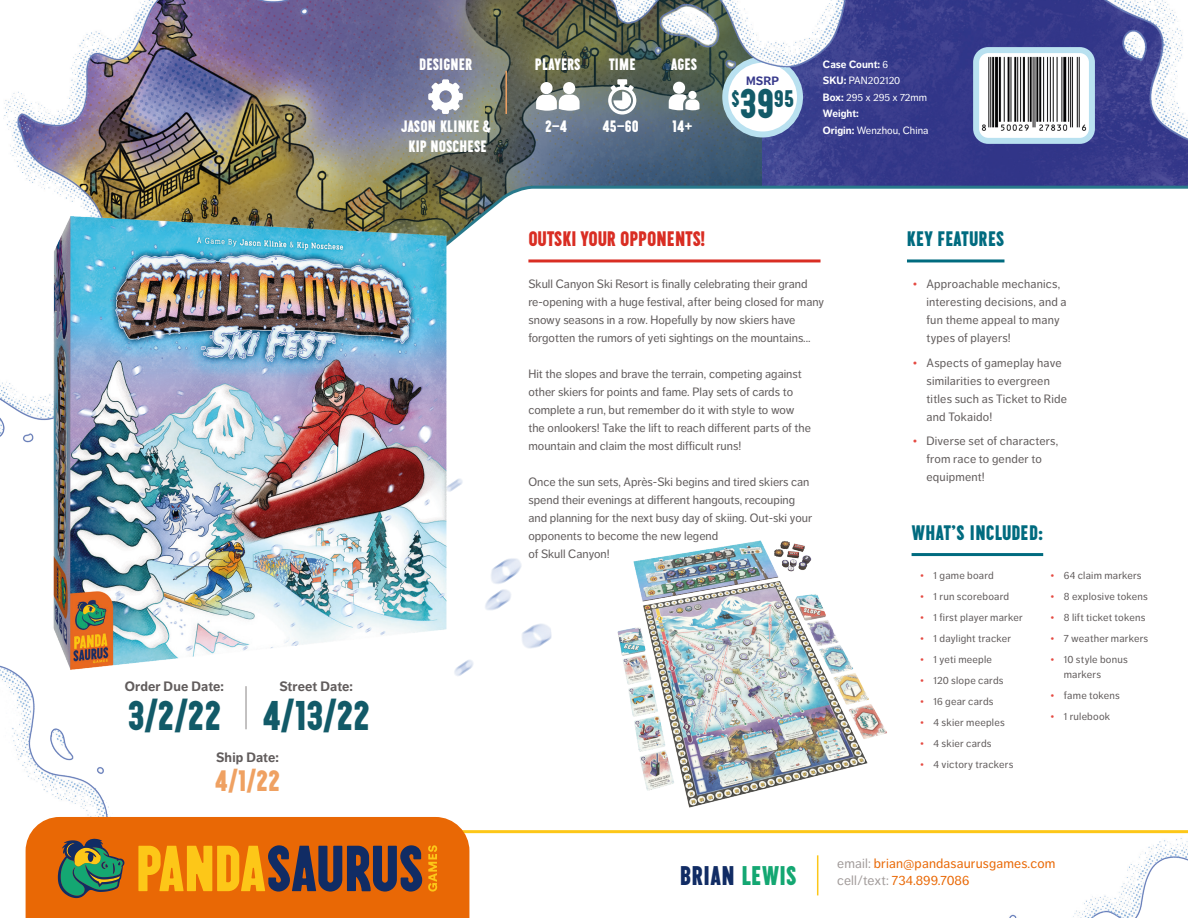
<style>
.page{position:relative;width:1188px;height:918px;background:#fff}
.page>*{position:absolute;margin:0;border:0;box-sizing:border-box;transform-origin:0 0}
.t1{font:41.55px "Duotone";color:#125a68}
.t2{font:29.55px "Duotone";color:#efa162}
.t3{font:27px "Duotone";color:#112c64}
.t4{font:24px "Duotone";color:#125a68}
.t5{font:21px "Duotone";color:#006b7f}
.t6{font:21px "Duotone";letter-spacing:-.01em;color:#d92d23}
.t7{font:16.5px "Duotone";color:#fff}
.t8{font:13.5px/16.2px "Dagny Pro";letter-spacing:.01em;color:#e96805}
.t9{font:700 13.5px "Dagny Pro";letter-spacing:.01em;color:#615c5c}
.t10{font:12px/18px "Dagny Pro";color:#615c5c}
.t11{font:700 12px "Dagny Pro";color:#37398b}
.t12{font:10.5px/14.2px "Dagny Pro";letter-spacing:.02em;color:#615c5c}
.t13{font:10.5px/16.5px "Dagny Pro";color:#fff}
.s1{font-weight:700}
.s2{font-size:41.55px}
.s3{color:#e54b43}
.s4{color:#14a772}
.s5{color:#a29c9b}
</style>
<div class="page">
<img style="left:0;top:0;width:1188px;height:918px">
<svg style="left:608px;top:79px;width:28px;height:36px"></svg>
<div style="left:540px;top:82px;width:13px;height:12px;background:#fff;border-radius:50%"></div>
<div style="left:563px;top:82px;width:12px;height:12px;background:#fff;border-radius:50%"></div>
<svg style="left:536px;top:95px;width:44px;height:16px"></svg>
<div style="left:673px;top:82px;width:12px;height:12px;background:#fff;border-radius:50%"></div>
<svg style="left:669px;top:94px;width:31px;height:16px"></svg>
<div style="left:688px;top:91px;width:9px;height:8px;background:#fff;border-radius:50%"></div>
<hr style="left:505px;top:71px;width:2px;height:43px;background:#efa162">
<svg style="left:428px;top:79px;width:35px;height:35px"></svg>
<hr style="left:245px;top:686px;width:2px;height:43px;background:#615c5c">
<hr style="left:37px;top:830px;width:1151px;height:3px;background:#fdc718">
<div style="left:26px;top:817px;width:443px;height:101px;background:#e96805"></div>
<svg style="left:138px;top:845px;width:284px;height:47px;background:#a56f2a"></svg>
<svg style="left:428px;top:845px;width:9px;height:47px"></svg>
<svg style="left:58px;top:839px;width:66px;height:59px;background:#667646"></svg>
<hr style="left:817px;top:855px;width:1px;height:40px;background:#fdc718">
<img style="left:42px;top:210px;width:414px;height:466px">
<img style="left:980px;top:54px;width:108px;height:83px">
<div style="left:973px;top:47px;width:122px;height:97px;border:6px solid #b9e1f0;border-radius:12px"></div>
<p class="t9" style="left:125px;top:678px;width:101px">Order Due Date:</p>
<h1 class="t1" style="left:127px;top:693px;width:95px">3/2/22</h1>
<p class="t9" style="left:279px;top:678px;width:75px">Street Date:</p>
<h1 class="t1" style="left:262px;top:693px;width:109px">4/13/22</h1>
<p class="t9" style="left:216px;top:749px;width:64px">Ship Date:</p>
<h2 class="t2" style="left:215px;top:765px;width:67px">4/1/22</h2>
<h3 class="t7" style="left:535px;top:56px;width:47px">PLAYERS</h3>
<h3 class="t7" style="left:671px;top:56px;width:28px">AGES</h3>
<h3 class="t7" style="left:419px;top:56px;width:55px">DESIGNER</h3>
<p class="t13" style="left:823px;top:56px;width:107px"><span class="s1">Case Count:</span> 6<br><span class="s1">SKU:</span> PAN202120<br><span class="s1">Box:</span> 295 x 295 x 72mm<br><span class="s1">Weight:<br>Origin:</span> Wenzhou, China</p>
<h3 class="t7" style="left:609px;top:56px;width:29px">TIME</h3>
<p class="t11" style="left:746px;top:74px;width:34px">MSRP</p>
<h3 class="t4" style="left:731px;top:86px;width:65px">$<span class="s2">39</span>95</h3>
<h3 class="t7" style="left:401px;top:118px;width:92px">JASON KLINKE &amp;</h3>
<h3 class="t7" style="left:672px;top:118px;width:22px">14+</h3>
<h3 class="t7" style="left:408px;top:138px;width:80px">KIP NOSCHESE</h3>
<h3 class="t7" style="left:545px;top:118px;width:24px">2-4</h3>
<h3 class="t7" style="left:602px;top:118px;width:38px">45-60</h3>
<h3 class="t6" style="left:528px;top:227px;width:179px">OUTSKI YOUR OPPONENTS!</h3>
<h3 class="t5" style="left:907px;top:227px;width:99px">KEY FEATURES</h3>
<p class="t10" style="left:528px;top:275px;width:297px">Skull Canyon Ski Resort is finally celebrating their grand re-opening with a huge festival, after being closed for many snowy seasons in a row. Hopefully by now skiers have forgotten the rumors of yeti sightings on the mountains...</p>
<p class="t10" style="left:528px;top:365px;width:284px">Hit the slopes and brave the terrain, competing against other skiers for points and fame. Play sets of cards to complete a run, but remember do it with style to wow the onlookers! Take the lift to reach different parts of the mountain and claim the most difficult runs!</p>
<p class="t10" style="left:528px;top:473px;width:285px">Once the sun sets, Après-Ski begins and tired skiers can spend their evenings at different hangouts, recouping and planning for the next busy day of skiing. Out-ski your opponents to become the new legend<br>of Skull Canyon!</p>
<p class="t10" style="left:926px;top:275px;width:142px;text-indent:-14px"><span class="s3">•</span> Approachable mechanics, interesting decisions, and a fun theme appeal to many types of players!</p>
<p class="t10" style="left:926px;top:354px;width:142px;text-indent:-14px"><span class="s3">•</span> Aspects of gameplay have similarities to evergreen titles such as Ticket to Ride and Tokaido!</p>
<p class="t10" style="left:926px;top:432px;width:133px;text-indent:-14px"><span class="s3">•</span> Diverse set of characters, from race to gender to equipment!</p>
<h3 class="t5" style="left:912px;top:521px;width:133px">WHAT’S INCLUDED:</h3>
<p class="t12" style="left:920px;top:569px;width:75px"><span class="s3">•</span> 1 game board</p>
<p class="t12" style="left:920px;top:590px;width:90px"><span class="s3">•</span> 1 run scoreboard</p>
<p class="t12" style="left:920px;top:611px;width:104px"><span class="s3">•</span> 1 first player marker</p>
<p class="t12" style="left:920px;top:632px;width:92px"><span class="s3">•</span> 1 daylight tracker</p>
<p class="t12" style="left:920px;top:653px;width:73px"><span class="s3">•</span> 1 yeti meeple</p>
<p class="t12" style="left:920px;top:674px;width:85px"><span class="s3">•</span> 120 slope cards</p>
<p class="t12" style="left:920px;top:695px;width:75px"><span class="s3">•</span> 16 gear cards</p>
<p class="t12" style="left:920px;top:716px;width:86px"><span class="s3">•</span> 4 skier meeples</p>
<p class="t12" style="left:920px;top:737px;width:73px"><span class="s3">•</span> 4 skier cards</p>
<p class="t12" style="left:920px;top:758px;width:95px"><span class="s3">•</span> 4 victory trackers</p>
<p class="t12" style="left:1050px;top:569px;width:93px"><span class="s3">•</span> 64 claim markers</p>
<p class="t12" style="left:1050px;top:590px;width:99px"><span class="s3">•</span> 8 explosive tokens</p>
<p class="t12" style="left:1050px;top:611px;width:97px"><span class="s3">•</span> 8 lift ticket tokens</p>
<p class="t12" style="left:1050px;top:632px;width:99px"><span class="s3">•</span> 7 weather markers</p>
<p class="t12" style="left:1064px;top:653px;width:65px;text-indent:-14px"><span class="s3">•</span> 10 style bonus markers</p>
<p class="t12" style="left:1050px;top:688px;width:71px"><span class="s3">•</span> fame tokens</p>
<p class="t12" style="left:1050px;top:709px;width:61px"><span class="s3">•</span> 1 rulebook</p>
<h3 class="t3" style="left:680px;top:861px;width:118px">BRIAN <span class="s4">LEWIS</span></h3>
<p class="t8" style="left:837px;top:856px;width:220px"><span class="s5">email:</span> brian@pandasaurusgames.com <span class="s5">cell/text:</span> 734.899.7086</p>
</div>
